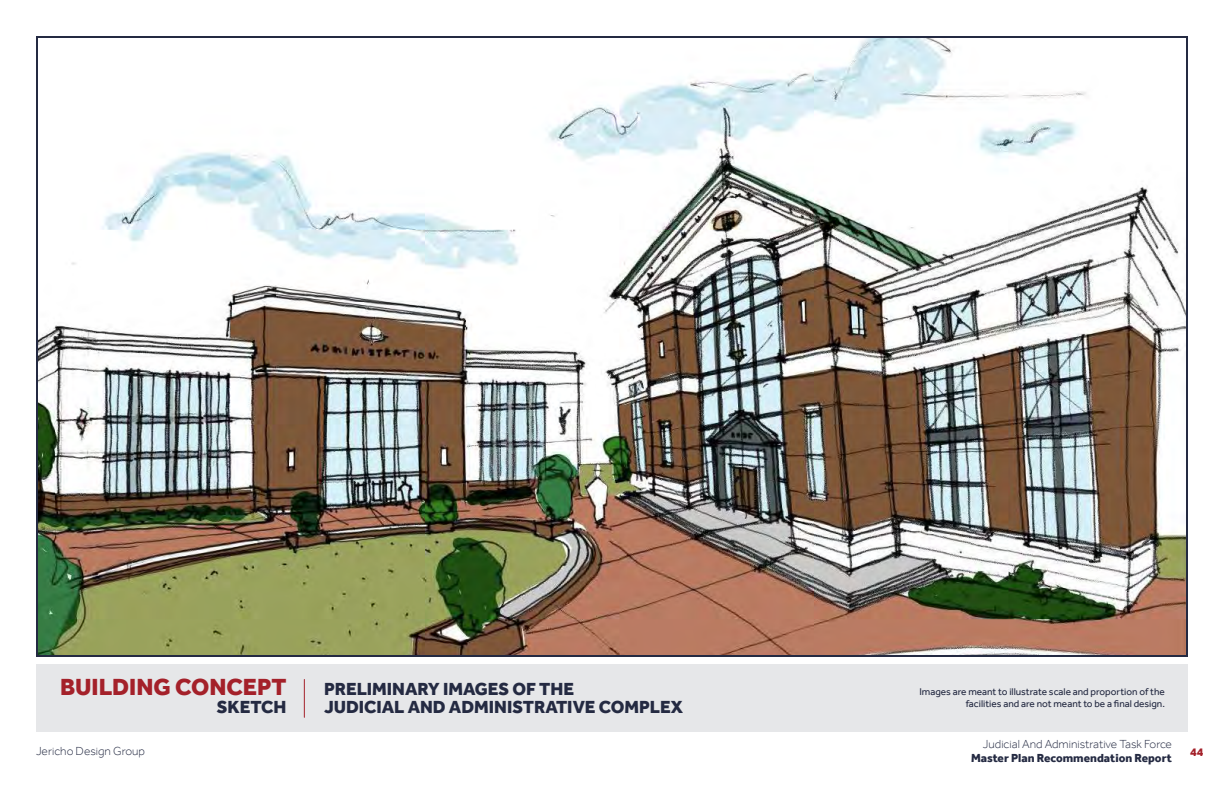
<style>
.page{position:relative;width:1224px;height:792px;background:#fff}
.page>*{position:absolute;margin:0;border:0;box-sizing:border-box;transform-origin:0 0}
.t1{font:800 24px "Effra";color:#a4212a}
.t2{font:800 18px "Effra";color:#242a42}
.t3{font:300 12px "Effra";color:#242a42}
.t4{font:800 12px "Effra";color:#242a42}
.t5{font:800 12px "Effra";color:#a4212a}
.t6{font:10px/12px "Effra";color:#242a42;text-align:right}
</style>
<div class="page">
<div style="left:36px;top:664px;width:1152px;height:68px;background:#e6e7e9"></div>
<img style="left:39px;top:39px;width:1146px;height:615px">
<hr style="left:304px;top:679px;width:1px;height:38px;background:#a4212a">
<p class="t1" style="left:60px;top:673px;width:228px">BUILDING CONCEPT</p>
<p class="t2" style="left:217px;top:697px;width:71px">SKETCH</p>
<p class="t2" style="left:324px;top:678px;width:252px">PRELIMINARY IMAGES OF THE</p>
<p class="t2" style="left:324px;top:696px;width:361px">JUDICIAL AND ADMINISTRATIVE COMPLEX</p>
<p class="t6" style="left:919px;top:686px;width:247px">Images are meant to illustrate scale and proportion of the facilities and are not meant to be a final design.</p>
<p class="t3" style="left:983px;top:737px;width:191px">Judicial And Administrative Task Force</p>
<p class="t4" style="left:971px;top:751px;width:202px">Master Plan Recommendation Report</p>
<p class="t3" style="left:36px;top:744px;width:111px">Jericho Design Group</p>
<p class="t5" style="left:1190px;top:745px;width:15px">44</p>
</div>
